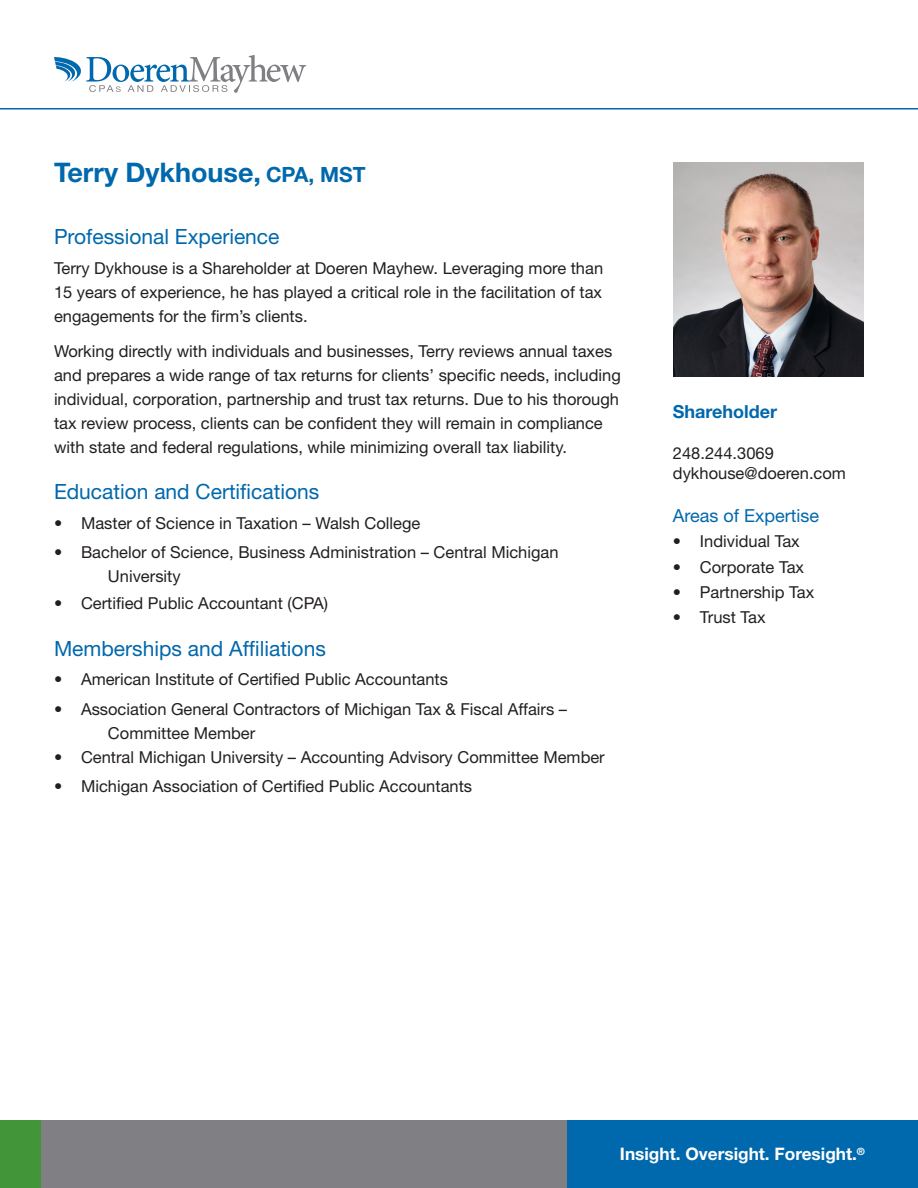
<style>
.page{position:relative;width:918px;height:1188px;background:#fff}
.page>*{position:absolute;margin:0;border:0;box-sizing:border-box;transform-origin:0 0}
.t1{font:700 27px "Helvetica Neue LT Pro";color:#0068ac}
.t2{font:21px "Helvetica Neue LT Pro";color:#0068ac}
.t3{font:18px "Helvetica Neue LT Pro";color:#0068ac}
.t4{font:700 18px "Helvetica Neue LT Pro";color:#0068ac}
.t5{font:700 17.25px "Helvetica Neue LT Pro";color:#fff}
.t6{font:16.5px/24px "Helvetica Neue LT Pro";color:#231f20}
.s1{font-size:21px}
</style>
<div class="page">
<hr style="left:0;top:108px;width:918px;height:2px;background:#0068ac">
<svg style="left:54px;top:55px;width:252px;height:38px"></svg>
<div style="left:22px;top:1120px;width:555px;height:68px;background:#807f83"></div>
<div style="left:567px;top:1120px;width:351px;height:68px;background:#0068ac"></div>
<div style="left:0;top:1121px;width:40px;height:67px;background:#439539"></div>
<img style="left:673px;top:163px;width:190px;height:214px">
<p class="t1" style="left:54px;top:155px;width:313px">Terry Dykhouse, <span class="s1">CPA, MST</span></p>
<p class="t2" style="left:54px;top:224px;width:227px">Professional Experience</p>
<p class="t6" style="left:54px;top:256px;width:551px;text-align:justify">Terry Dykhouse is a Shareholder at Doeren Mayhew. Leveraging more than 15 years of experience, he has played a critical role in the facilitation of tax engagements for the firm’s clients.</p>
<p class="t6" style="left:54px;top:338px;width:568px">Working directly with individuals and businesses, Terry reviews annual taxes and prepares a wide range of tax returns for clients’ specific needs, including individual, corporation, partnership and trust tax returns. Due to his thorough tax review process, clients can be confident they will remain in compliance with state and federal regulations, while minimizing overall tax liability.</p>
<p class="t2" style="left:54px;top:479px;width:267px">Education and Certifications</p>
<p class="t6" style="left:54px;top:511px;width:368px">• Master of Science in Taxation – Walsh College</p>
<p class="t6" style="left:108px;top:540px;width:452px;text-indent:-54px">• Bachelor of Science, Business Administration – Central Michigan<br>University</p>
<p class="t6" style="left:54px;top:591px;width:276px">• Certified Public Accountant (CPA)</p>
<p class="t2" style="left:54px;top:636px;width:273px">Memberships and Affiliations</p>
<p class="t6" style="left:54px;top:667px;width:396px">• American Institute of Certified Public Accountants</p>
<p class="t6" style="left:108px;top:697px;width:461px;text-indent:-54px">• Association General Contractors of Michigan Tax &amp; Fiscal Affairs –<br>Committee Member</p>
<p class="t6" style="left:54px;top:745px;width:552px">• Central Michigan University – Accounting Advisory Committee Member</p>
<p class="t6" style="left:54px;top:774px;width:420px">• Michigan Association of Certified Public Accountants</p>
<p class="t4" style="left:673px;top:400px;width:106px">Shareholder</p>
<p class="t6" style="left:673px;top:441px;width:102px">248.244.3069</p>
<p class="t6" style="left:673px;top:461px;width:175px">dykhouse@doeren.com</p>
<p class="t3" style="left:673px;top:505px;width:148px">Areas of Expertise</p>
<p class="t6" style="left:673px;top:529px;width:128px">• Individual Tax</p>
<p class="t6" style="left:673px;top:554px;width:133px">• Corporate Tax</p>
<p class="t6" style="left:673px;top:580px;width:143px">• Partnership Tax</p>
<p class="t6" style="left:673px;top:605px;width:94px">• Trust Tax</p>
<p class="t5" style="left:620px;top:1143px;width:247px">Insight. Oversight. Foresight.<sup>®</sup></p>
</div>
